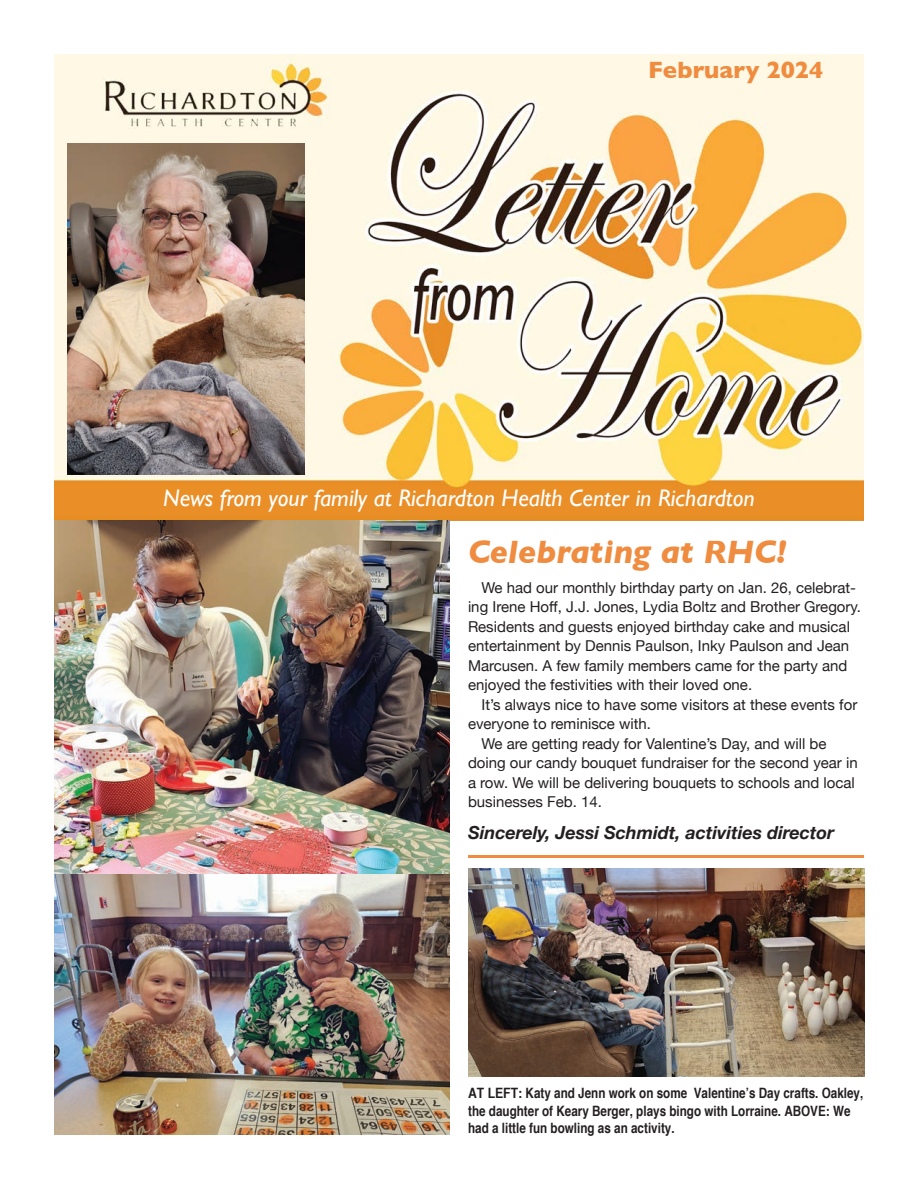
<style>
.page{position:relative;width:918px;height:1188px;background:#fff}
.page>*{position:absolute;margin:0;border:0;box-sizing:border-box;transform-origin:0 0}
.t1{font:italic 700 33px "Gill Sans";color:#ef8c3f}
.t2{font:italic 24px "Gill Sans";color:#fff}
.t3{font:700 24px "Gill Sans";color:#ef8c3f}
.t4{font:italic 700 18px "Helvetica Neue";color:#231f20}
.t5{font:15px/19.5px "Helvetica Neue";color:#231f20}
.t6{font:700 condensed 14.25px/17.2px "Helvetica";color:#231f20;scale:1.04 1}
</style>
<div class="page">
<img style="left:54px;top:54px;width:810px;height:467px">
<hr style="left:468px;top:855px;width:396px;height:3px;background:#ef8c3f">
<img style="left:54px;top:521px;width:396px;height:613px">
<img style="left:68px;top:144px;width:236px;height:331px">
<img style="left:468px;top:868px;width:396px;height:209px">
<p class="t3" style="left:648px;top:51px;width:177px">February 2024</p>
<p class="t2" style="left:163px;top:485px;width:593px">News from your family at Richardton Health Center in Richardton</p>
<p class="t1" style="left:468px;top:532px;width:320px">Celebrating at RHC!</p>
<p class="t5" style="left:468px;top:578px;width:395px;text-indent:14px">We had our monthly birthday party on Jan. 26, celebrat&shy;ing Irene Hoff, J.J. Jones, Lydia Boltz and Brother Gregory.<br>Residents and guests enjoyed birthday cake and musical entertainment by Dennis Paulson, Inky Paulson and Jean Marcusen. A few family members came for the party and enjoyed the festivities with their loved one.</p>
<p class="t5" style="left:468px;top:695px;width:391px;text-indent:14px">It’s always nice to have some visitors at these events for everyone to reminisce with.</p>
<p class="t5" style="left:468px;top:734px;width:391px;text-indent:14px">We are getting ready for Valentine’s Day, and will be doing our candy bouquet fundraiser for the second year in a row. We will be delivering bouquets to schools and local businesses Feb. 14.</p>
<p class="t4" style="left:468px;top:818px;width:368px">Sincerely, Jessi Schmidt, activities director</p>
<p class="t6" style="left:468px;top:1084px;width:382px">AT LEFT: Katy and Jenn work on some Valentine’s Day crafts. Oakley, the daughter of Keary Berger, plays bingo with Lorraine. ABOVE: We had a little fun bowling as an activity.</p>
</div>
